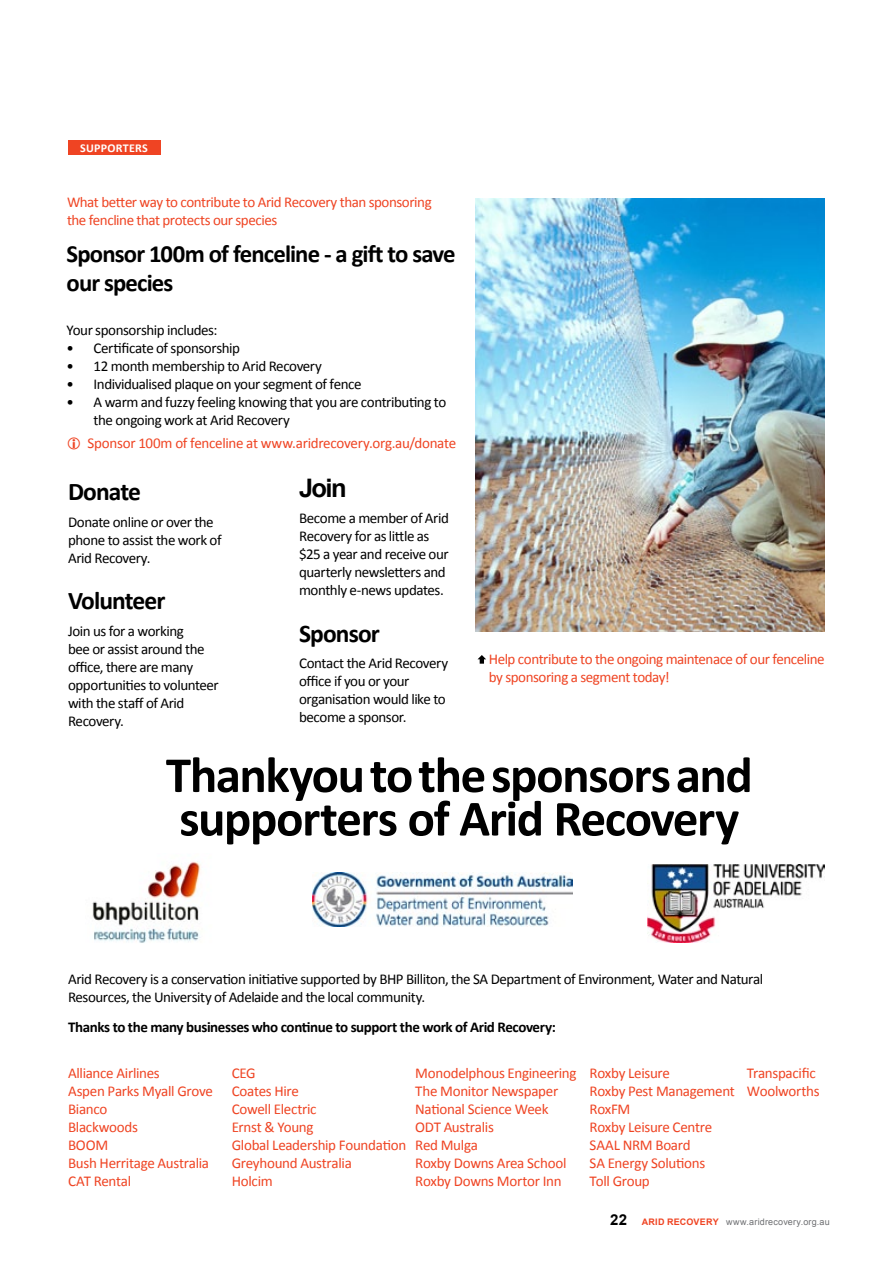
<style>
.page{position:relative;width:893px;height:1263px;background:#fff}
.page>*{position:absolute;margin:0;border:0;box-sizing:border-box;transform-origin:0 0}
.t1{font:700 51px/43.5px "Calibri";letter-spacing:-.025em;color:#000}
.t2{font:700 25.5px "Calibri";letter-spacing:-.035em;color:#000}
.t3{font:700 25.5px "Arial";color:#000}
.t4{font:700 24.75px/28.5px "Calibri";letter-spacing:-.035em;color:#000}
.t5{font:15px/18px "Calibri";letter-spacing:-.03em;color:#000}
.t6{font:15px/18px "Calibri";letter-spacing:-.02em;color:#ef4423}
.t7{font:700 15px "Calibri";letter-spacing:-.025em;color:#000}
.t8{font:700 15px "Arial";color:#000}
.t9{font:700 12px "Calibri";color:#fff}
.t10{font:9px "Arial";letter-spacing:.025em;color:#6d6e71}
.s1{font-weight:700;color:#ef4423}
</style>
<div class="page">
<div style="left:68px;top:140px;width:92px;height:14px;background:#ef4423"></div>
<img style="left:92px;top:861px;width:109px;height:82px">
<img style="left:648px;top:864px;width:177px;height:79px">
<img style="left:313px;top:872px;width:259px;height:54px">
<svg style="left:477px;top:655px;width:9px;height:9px"></svg>
<img style="left:476px;top:198px;width:349px;height:433px">
<p class="t9" style="left:80px;top:140px;width:14px">SUPPO</p>
<p class="t9" style="left:116px;top:140px;width:34px">RTE RS</p>
<p class="t6" style="left:67px;top:193px;width:366px">What better way to contribute to Arid Recovery than sponsoring the fencline that protects our species</p>
<h3 class="t4" style="left:67px;top:240px;width:391px">Sponsor 100m of fenceline - a gift to save our species</h3>
<p class="t5" style="left:67px;top:321px;width:152px">Your sponsorship includes:</p>
<p class="t5" style="left:67px;top:339px;width:175px">• Certificate of sponsorship</p>
<p class="t5" style="left:67px;top:357px;width:257px">• 12 month membership to Arid Recovery</p>
<p class="t5" style="left:67px;top:375px;width:296px">• Individualised plaque on your segment of fence</p>
<p class="t5" style="left:94px;top:393px;width:354px;text-indent:-27px">• A warm and fuzzy feeling knowing that you are contributing to the ongoing work at Arid Recovery</p>
<p class="t6" style="left:88px;top:434px;width:370px">Sponsor 100m of fenceline at www.aridrecovery.org.au/donate</p>
<h2 class="t2" style="left:68px;top:475px;width:75px">Donate</h2>
<p class="t5" style="left:68px;top:513px;width:155px">Donate online or over the phone to assist the work of<br>Arid Recovery.</p>
<h2 class="t2" style="left:68px;top:584px;width:99px">Volunteer</h2>
<p class="t5" style="left:68px;top:622px;width:152px">Join us for a working<br>bee or assist around the office, there are many opportunities to volunteer with the staff of Arid<br>Recovery.</p>
<h2 class="t3" style="left:299px;top:471px;width:49px">Join</h2>
<p class="t5" style="left:299px;top:509px;width:151px">Become a member of Arid<br>Recovery for as little as $25 a year and receive our quarterly newsletters and monthly e-news updates.</p>
<h2 class="t2" style="left:299px;top:617px;width:82px">Sponsor</h2>
<p class="t5" style="left:299px;top:654px;width:151px">Contact the Arid Recovery office if you or your organisation would like to become a sponsor.</p>
<p class="t6" style="left:489px;top:650px;width:337px">Help contribute to the ongoing maintenace of our fenceline by sponsoring a segment today!</p>
<h1 class="t1" style="left:166px;top:753px;width:588px">Thankyou to the sponsors and supporters of Arid Recovery</h1>
<p class="t5" style="left:68px;top:970px;width:697px">Arid Recovery is a conservation initiative supported by BHP Billiton, the SA Department of Environment, Water and Natural<br>Resources, the University of Adelaide and the local community.</p>
<p class="t7" style="left:68px;top:1017px;width:489px">Thanks to the many businesses who continue to support the work of Arid Recovery:</p>
<p class="t6" style="left:68px;top:1064px;width:146px">Alliance Airlines<br>Aspen Parks Myall Grove<br>Bianco<br>Blackwoods<br>BOOM<br>Bush Herritage Australia<br>CAT Rental</p>
<p class="t6" style="left:232px;top:1064px;width:176px">CEG<br>Coates Hire<br>Cowell Electric<br>Ernst &amp; Young<br>Global Leadership Foundation<br>Greyhound Australia<br>Holcim</p>
<p class="t6" style="left:415px;top:1064px;width:163px">Monodelphous Engineering<br>The Monitor Newspaper<br>National Science Week<br>ODT Australis<br>Red Mulga<br>Roxby Downs Area School<br>Roxby Downs Mortor Inn</p>
<p class="t6" style="left:590px;top:1064px;width:147px">Roxby Leisure<br>Roxby Pest Management<br>RoxFM<br>Roxby Leisure Centre<br>SAAL NRM Board<br>SA Energy Solutions<br>Toll Group</p>
<p class="t6" style="left:747px;top:1064px;width:74px">Transpacific<br>Woolworths</p>
<p class="t8" style="left:610px;top:1210px;width:18px">22</p>
<p class="t10" style="left:642px;top:1216px;width:189px"><span class="s1">ARID RECOVERy</span> www.aridrecovery.org.au</p>
</div>
